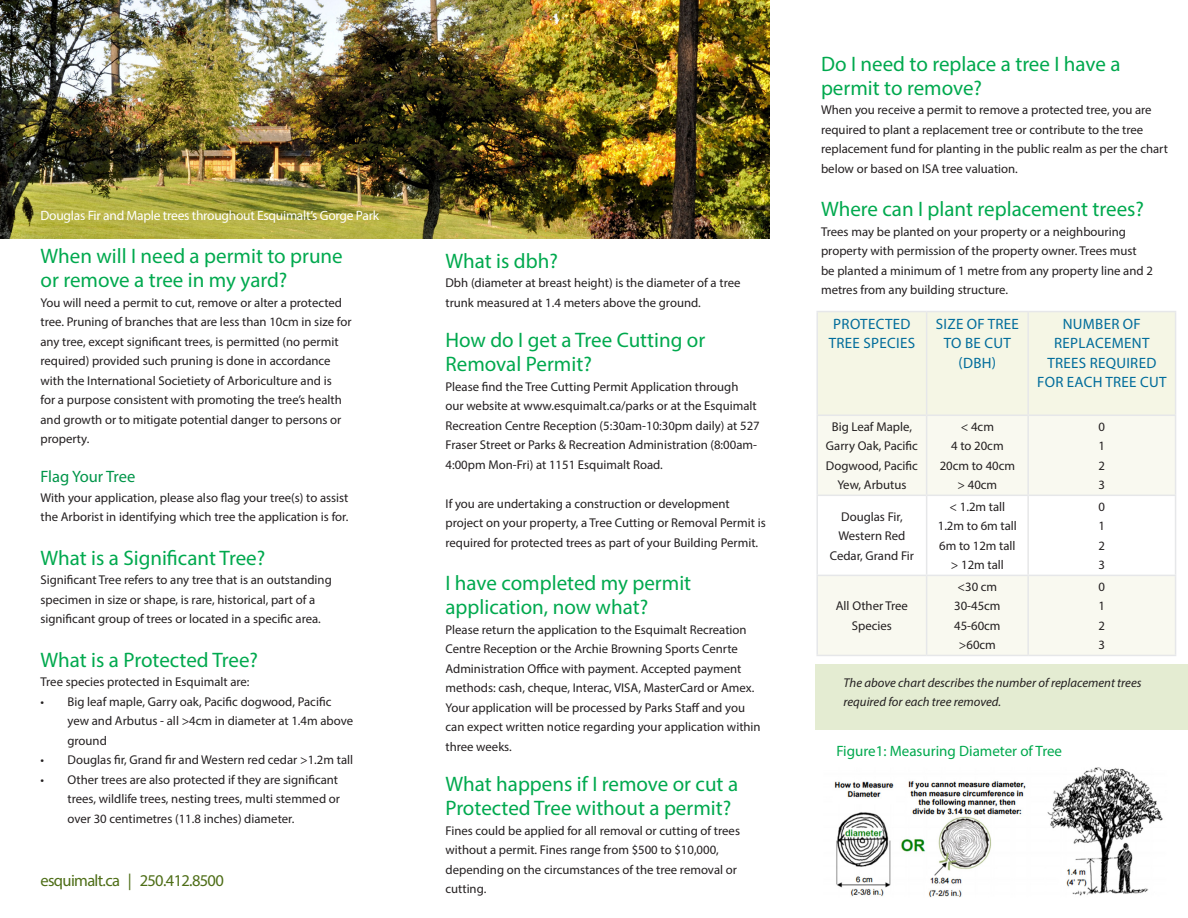
<style>
.page{position:relative;width:1188px;height:918px;background:#fff}
.page>*{position:absolute;margin:0;border:0;box-sizing:border-box;transform-origin:0 0}
.t1{font:21px/24px "Myriad Pro";color:#00a94e}
.t2{font:16.5px "Myriad Pro";letter-spacing:-.04em;color:#4e6e17}
.Paragraph{font:16.5px "Myriad Pro";color:#009549}
.Sub_Header{font:15px/19.5px "Myriad Pro";letter-spacing:.02em;color:#006c9b;text-align:center}
.t3{font:15px "Myriad Pro";color:#00a94e}
.t4{font:13.5px "Myriad Pro";letter-spacing:-.02em;color:#fff}
.Paragraph-2{font:12.75px/19.5px "Myriad Pro";color:#231f20}
.Paragraph-3{font:italic 12.75px/19.5px "Myriad Pro";color:#231f20}
</style>
<div class="page">
<img style="left:0;top:0;width:770px;height:239px">
<div style="left:816px;top:664px;width:372px;height:66px;background:#e4ecd2"></div>
<div style="left:818px;top:312px;width:357px;height:103px;background:#f5f6e5"></div>
<svg style="left:818px;top:416px;width:357px;height:239px;fill:#f9f9f0"></svg>
<hr style="left:816px;top:311px;width:111px;height:1px;background:#e6e7e9">
<hr style="left:816px;top:312px;width:2px;height:103px;background:#e6e7e9">
<hr style="left:927px;top:311px;width:101px;height:1px;background:#e6e7e9">
<hr style="left:926px;top:312px;width:1px;height:103px;background:#e6e7e9">
<hr style="left:1028px;top:311px;width:148px;height:1px;background:#e6e7e9">
<hr style="left:1027px;top:312px;width:2px;height:103px;background:#e6e7e9">
<hr style="left:1175px;top:312px;width:1px;height:103px;background:#e6e7e9">
<hr style="left:816px;top:415px;width:111px;height:1px;background:#e6e7e9">
<hr style="left:816px;top:416px;width:2px;height:79px;background:#e6e7e9">
<hr style="left:927px;top:415px;width:101px;height:1px;background:#e6e7e9">
<hr style="left:926px;top:416px;width:1px;height:79px;background:#e6e7e9">
<hr style="left:1028px;top:415px;width:148px;height:1px;background:#e6e7e9">
<hr style="left:1027px;top:416px;width:2px;height:79px;background:#e6e7e9">
<hr style="left:1175px;top:416px;width:1px;height:79px;background:#e6e7e9">
<hr style="left:816px;top:495px;width:111px;height:1px;background:#e6e7e9">
<hr style="left:816px;top:496px;width:2px;height:79px;background:#e6e7e9">
<hr style="left:927px;top:495px;width:101px;height:1px;background:#e6e7e9">
<hr style="left:926px;top:496px;width:1px;height:79px;background:#e6e7e9">
<hr style="left:1028px;top:495px;width:148px;height:1px;background:#e6e7e9">
<hr style="left:1027px;top:496px;width:2px;height:79px;background:#e6e7e9">
<hr style="left:1175px;top:496px;width:1px;height:79px;background:#e6e7e9">
<hr style="left:816px;top:575px;width:111px;height:1px;background:#e6e7e9">
<hr style="left:816px;top:576px;width:2px;height:79px;background:#e6e7e9">
<hr style="left:927px;top:575px;width:101px;height:1px;background:#e6e7e9">
<hr style="left:926px;top:576px;width:1px;height:79px;background:#e6e7e9">
<hr style="left:1028px;top:575px;width:148px;height:1px;background:#e6e7e9">
<hr style="left:1027px;top:576px;width:2px;height:79px;background:#e6e7e9">
<hr style="left:1175px;top:576px;width:1px;height:79px;background:#e6e7e9">
<hr style="left:816px;top:655px;width:111px;height:1px;background:#e6e7e9">
<hr style="left:927px;top:655px;width:101px;height:1px;background:#e6e7e9">
<hr style="left:1028px;top:655px;width:148px;height:1px;background:#e6e7e9">
<img style="left:834px;top:767px;width:329px;height:131px">
<p class="t4" style="left:40px;top:207px;width:340px">Douglas Fir and Maple trees throughout Esquimalt’s Gorge Park</p>
<p class="t1" style="left:40px;top:244px;width:304px">When will I need a permit to prune or remove a tree in my yard?</p>
<p class="Paragraph-2" style="left:40px;top:292px;width:313px">You will need a permit to cut, remove or alter a protected tree. Pruning of branches that are less than 10cm in size for any tree, except significant trees, is permitted (no permit required) provided such pruning is done in accordance with the International Societiety of Arboriculture and is<br>for a purpose consistent with promoting the tree’s health and growth or to mitigate potential danger to persons or property.</p>
<p class="Paragraph" style="left:40px;top:466px;width:96px">Flag Your Tree</p>
<p class="Paragraph-2" style="left:40px;top:487px;width:310px">With your application, please also flag your tree(s) to assist the Arborist in identifying which tree the application is for.</p>
<p class="t1" style="left:40px;top:545px;width:226px">What is a Significant Tree?</p>
<p class="Paragraph-2" style="left:40px;top:570px;width:293px">Significant Tree refers to any tree that is an outstanding specimen in size or shape, is rare, historical, part of a significant group of trees or located in a specific area.</p>
<p class="t1" style="left:40px;top:647px;width:219px">What is a Protected Tree?</p>
<p class="Paragraph-2" style="left:40px;top:672px;width:211px">Tree species protected in Esquimalt are:</p>
<p class="Paragraph-2" style="left:68px;top:691px;width:287px;text-indent:-27px">• Big leaf maple, Garry oak, Pacific dogwood, Pacific yew and Arbutus - all &gt;4cm in diameter at 1.4m above ground</p>
<p class="Paragraph-2" style="left:40px;top:750px;width:314px">• Douglas fir, Grand fir and Western red cedar &gt;1.2m tall</p>
<p class="Paragraph-2" style="left:68px;top:769px;width:274px;text-indent:-27px">• Other trees are also protected if they are significant trees, wildlife trees, nesting trees, multi stemmed or over 30 centimetres (11.8 inches) diameter.</p>
<p class="t2" style="left:40px;top:870px;width:185px">esquimalt.ca | 250.412.8500</p>
<p class="t1" style="left:446px;top:249px;width:114px">What is dbh?</p>
<p class="Paragraph-2" style="left:446px;top:273px;width:297px">Dbh (diameter at breast height) is the diameter of a tree trunk measured at 1.4 meters above the ground.</p>
<p class="t1" style="left:446px;top:328px;width:261px">How do I get a Tree Cutting or<br>Removal Permit?</p>
<p class="Paragraph-2" style="left:446px;top:377px;width:316px">Please find the Tree Cutting Permit Application through our website at www.esquimalt.ca/parks or at the Esquimalt Recreation Centre Reception (5:30am-10:30pm daily) at 527<br>Fraser Street or Parks &amp; Recreation Administration (8:00am-4:00pm Mon-Fri) at 1151 Esquimalt Road.</p>
<p class="Paragraph-2" style="left:446px;top:494px;width:322px">If you are undertaking a construction or development project on your property, a Tree Cutting or Removal Permit is required for protected trees as part of your Building Permit.</p>
<p class="t1" style="left:446px;top:571px;width:247px">I have completed my permit application, now what?</p>
<p class="Paragraph-2" style="left:446px;top:620px;width:317px">Please return the application to the Esquimalt Recreation Centre Reception or the Archie Browning Sports Cenrte Administration Office with payment. Accepted payment methods: cash, cheque, Interac, VISA, MasterCard or Amex.<br>Your application will be processed by Parks Staff and you can expect written notice regarding your application within three weeks.</p>
<p class="t1" style="left:446px;top:772px;width:294px">What happens if I remove or cut a<br>Protected Tree without a permit?</p>
<p class="Paragraph-2" style="left:446px;top:821px;width:296px">Fines could be applied for all removal or cutting of trees without a permit. Fines range from $500 to $10,000, depending on the circumstances of the tree removal or cutting.</p>
<p class="t1" style="left:821px;top:51px;width:301px">Do I need to replace a tree I have a permit to remove?</p>
<p class="Paragraph-2" style="left:821px;top:100px;width:348px">When you receive a permit to remove a protected tree, you are required to plant a replacement tree or contribute to the tree replacement fund for planting in the public realm as per the chart below or based on ISA tree valuation.</p>
<p class="t1" style="left:821px;top:197px;width:325px">Where can I plant replacement trees?</p>
<p class="Paragraph-2" style="left:821px;top:222px;width:333px">Trees may be planted on your property or a neighbouring property with permission of the property owner. Trees must be planted a minimum of 1 metre from any property line and 2 metres from any building structure.</p>
<p class="Sub_Header" style="left:829px;top:314px;width:88px">PROTECTED<br>TREE SPECIES</p>
<p class="Sub_Header" style="left:936px;top:314px;width:85px">SIZE OF TREE<br>TO BE CUT (DBH)</p>
<p class="Sub_Header" style="left:1037px;top:314px;width:131px">NUMBER OF<br>REPLACEMENT<br>TREES REQUIRED<br>FOR EACH TREE CUT</p>
<p class="Paragraph-2" style="left:826px;top:417px;width:94px;text-align:center">Big Leaf Maple,<br>Garry Oak, Pacific<br>Dogwood, Pacific<br>Yew, Arbutus</p>
<p class="Paragraph-2" style="left:961px;top:417px;width:35px">&lt; 4cm</p>
<p class="Paragraph-2" style="left:1099px;top:417px;width:8px">0</p>
<p class="Paragraph-2" style="left:1099px;top:436px;width:8px">1</p>
<p class="Paragraph-2" style="left:1099px;top:456px;width:8px">2</p>
<p class="Paragraph-2" style="left:1099px;top:475px;width:8px">3</p>
<p class="Paragraph-2" style="left:951px;top:436px;width:54px">4 to 20cm</p>
<p class="Paragraph-2" style="left:940px;top:456px;width:77px">20cm to 40cm</p>
<p class="Paragraph-2" style="left:958px;top:475px;width:41px">&gt; 40cm</p>
<p class="Paragraph-2" style="left:830px;top:506px;width:86px;text-align:center">Douglas Fir,<br>Western Red<br>Cedar, Grand Fir</p>
<p class="Paragraph-2" style="left:950px;top:497px;width:57px">&lt; 1.2m tall</p>
<p class="Paragraph-2" style="left:938px;top:516px;width:81px">1.2m to 6m tall</p>
<p class="Paragraph-2" style="left:939px;top:536px;width:78px">6m to 12m tall</p>
<p class="Paragraph-2" style="left:951px;top:555px;width:55px">&gt; 12m tall</p>
<p class="Paragraph-2" style="left:1099px;top:497px;width:8px">0</p>
<p class="Paragraph-2" style="left:1099px;top:516px;width:8px">1</p>
<p class="Paragraph-2" style="left:1099px;top:536px;width:8px">2</p>
<p class="Paragraph-2" style="left:1099px;top:555px;width:8px">3</p>
<p class="Paragraph-2" style="left:1099px;top:577px;width:8px">0</p>
<p class="Paragraph-2" style="left:1099px;top:596px;width:8px">1</p>
<p class="Paragraph-2" style="left:1099px;top:616px;width:8px">2</p>
<p class="Paragraph-2" style="left:1099px;top:635px;width:8px">3</p>
<p class="Paragraph-3" style="left:844px;top:672px;width:300px">The above chart describes the number of replacement trees required for each tree removed.</p>
<p class="t3" style="left:836px;top:742px;width:227px">Figure1: Measuring Diameter of Tree</p>
<p class="Paragraph-2" style="left:958px;top:577px;width:41px">&lt;30 cm</p>
<p class="Paragraph-2" style="left:954px;top:596px;width:48px">30-45cm</p>
<p class="Paragraph-2" style="left:954px;top:616px;width:48px">45-60cm</p>
<p class="Paragraph-2" style="left:959px;top:635px;width:39px">&gt;60cm</p>
<p class="Paragraph-2" style="left:836px;top:596px;width:74px;text-align:center">All Other Tree<br>Species</p>
</div>
